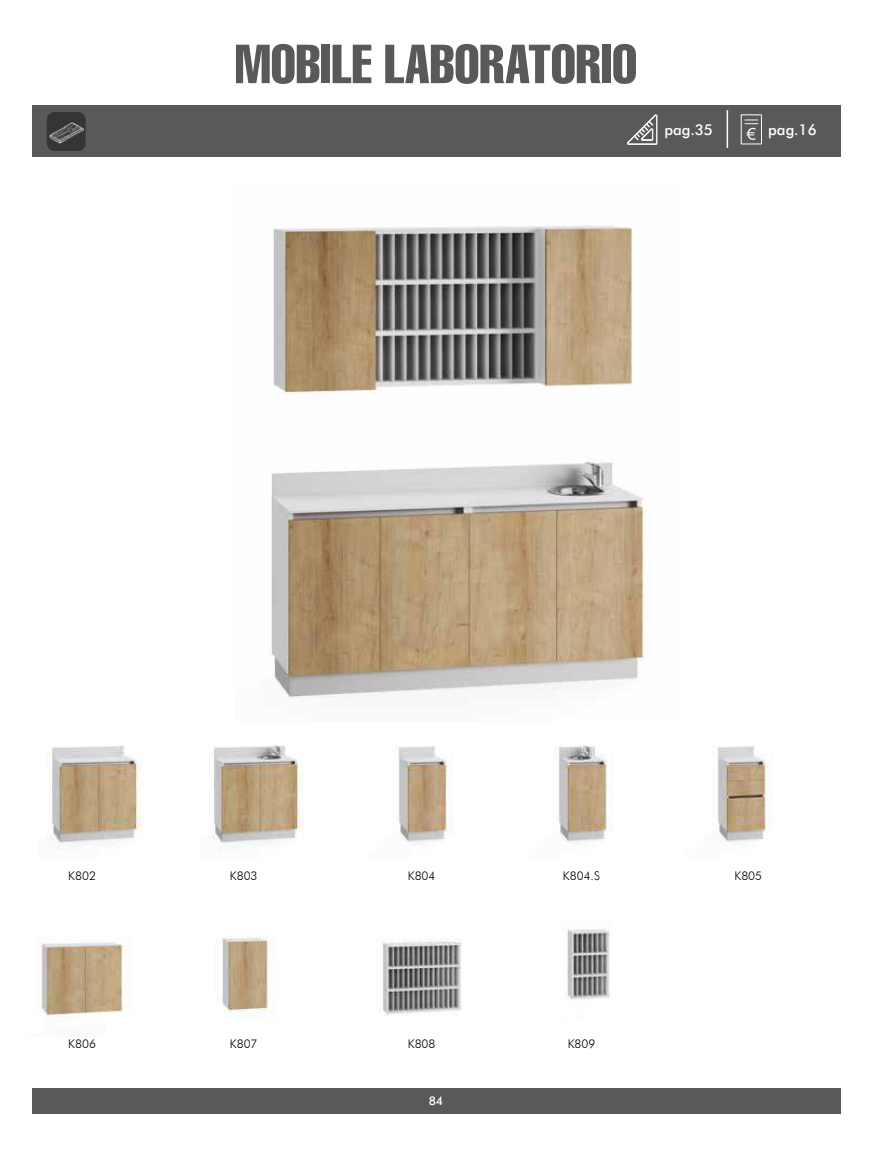
<style>
.page{position:relative;width:872px;height:1149px;background:#fff}
.page>*{position:absolute;margin:0;border:0;box-sizing:border-box;transform-origin:0 0}
.t1{font:extra-condensed 54px "Helvetica";color:#595959}
.t2{font:500 15px "Futura BT";color:#fff}
.t3{font:300 12px "Futura BT";color:#000}
.t4{font:12px "Futura BT";color:#fff}
</style>
<div class="page">
<img style="left:271px;top:225px;width:378px;height:475px">
<img style="left:558px;top:745px;width:55px;height:97px">
<img style="left:216px;top:936px;width:54px;height:85px">
<img style="left:567px;top:929px;width:44px;height:71px">
<img style="left:382px;top:939px;width:80px;height:77px">
<img style="left:41px;top:942px;width:90px;height:77px">
<img style="left:50px;top:745px;width:92px;height:105px">
<img style="left:212px;top:745px;width:92px;height:105px">
<img style="left:398px;top:746px;width:55px;height:96px">
<img style="left:717px;top:746px;width:53px;height:96px">
<div style="left:32px;top:106px;width:808px;height:51px;background:#595959"></div>
<div style="left:740px;top:114px;width:22px;height:30px;border:1px solid #f6f6f6"></div>
<svg style="left:745px;top:120px;width:12px;height:20px"></svg>
<svg style="left:627px;top:114px;width:30px;height:31px"></svg>
<hr style="left:726px;top:110px;width:2px;height:38px;background:#fff">
<div style="left:47px;top:112px;width:39px;height:39px;background:#353535;border-radius:7px"></div>
<img style="left:49px;top:122px;width:35px;height:28px">
<div style="left:32px;top:1088px;width:808px;height:25px;background:#595959"></div>
<h1 class="t1" style="left:235px;top:30px;width:404px">MOBILE LABORATORIO</h1>
<p class="t2" style="left:664px;top:121px;width:50px">pag.35</p>
<p class="t2" style="left:768px;top:121px;width:50px">pag.16</p>
<p class="t3" style="left:68px;top:868px;width:29px">K802</p>
<p class="t3" style="left:230px;top:868px;width:29px">K803</p>
<p class="t3" style="left:408px;top:868px;width:29px">K804</p>
<p class="t3" style="left:563px;top:868px;width:39px">K804.S</p>
<p class="t3" style="left:734px;top:868px;width:29px">K805</p>
<p class="t3" style="left:68px;top:1036px;width:29px">K806</p>
<p class="t3" style="left:230px;top:1036px;width:29px">K807</p>
<p class="t3" style="left:408px;top:1036px;width:29px">K808</p>
<p class="t3" style="left:567px;top:1036px;width:29px">K809</p>
<p class="t4" style="left:429px;top:1093px;width:16px">84</p>
</div>
